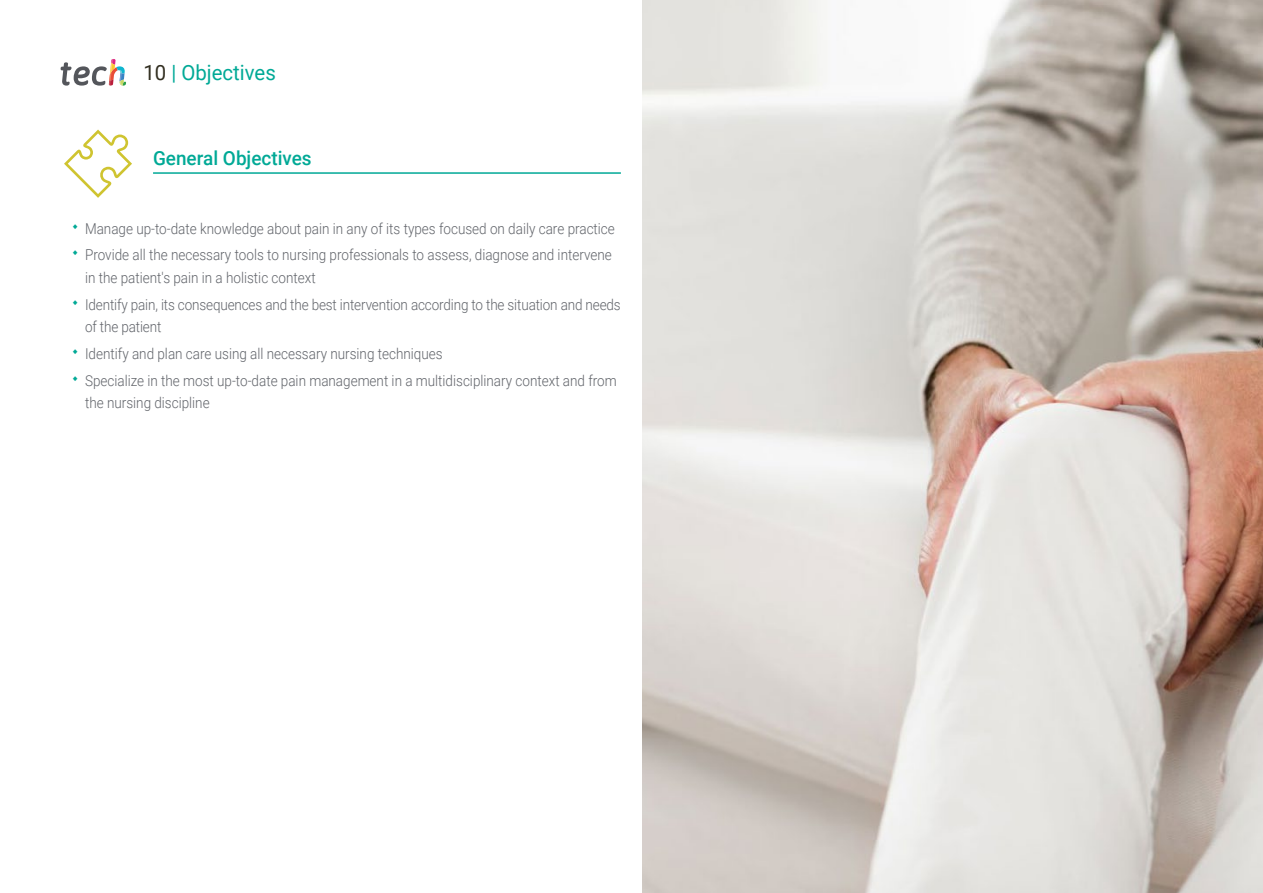
<style>
.page{position:relative;width:1263px;height:893px;background:#fff}
.page>*{position:absolute;margin:0;border:0;box-sizing:border-box;transform-origin:0 0}
.t1{font:21px "Roboto";color:#00a996}
.t2{font:500 19.5px "Roboto";color:#00a996}
.t3{font:300 15px/26.7px "Roboto";color:#61646a;scale:.9 1}
.s1{color:#312e20}
.s2{color:#00a997}
</style>
<div class="page">
<img style="left:642px;top:0;width:621px;height:893px">
<svg style="left:61px;top:59px;width:65px;height:27px"></svg>
<hr style="left:153px;top:173px;width:468px;height:1px;background:#00a996">
<svg style="left:64px;top:130px;width:68px;height:68px"></svg>
<h1 class="t1" style="left:144px;top:57px;width:134px"><span class="s1">10</span> <span class="s2">|</span> Objectives</h1>
<h2 class="t2" style="left:153px;top:144px;width:160px">General Objectives</h2>
<p class="t3" style="left:85px;top:214px;width:590px">Manage up-to-date knowledge about pain in any of its types focused on daily care practice<br>Provide all the necessary tools to nursing professionals to assess, diagnose and intervene</p>
<p class="t3" style="left:85px;top:264px;width:597px">in the patient's pain in a holistic context<br>Identify pain, its consequences and the best intervention according to the situation and needs</p>
<p class="t3" style="left:85px;top:313px;width:592px">of the patient<br>Identify and plan care using all necessary nursing techniques<br>Specialize in the most up-to-date pain management in a multidisciplinary context and from</p>
<p class="t3" style="left:85px;top:389px;width:140px">the nursing discipline</p>
</div>
